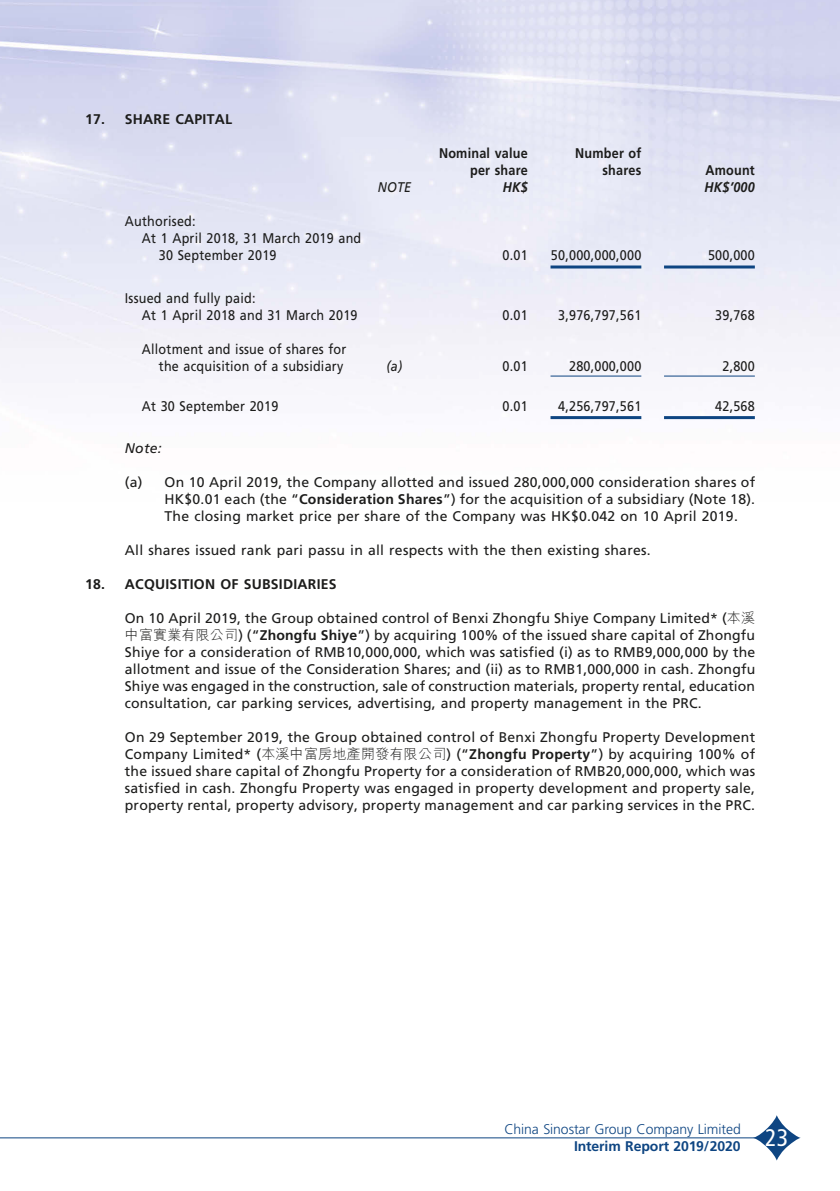
<style>
.page{position:relative;width:840px;height:1191px;background:#fff}
.page>*{position:absolute;margin:0;border:0;box-sizing:border-box;transform-origin:0 0}
.t1{font:14px/17px "Frutiger LT Std";letter-spacing:.015em;color:#1c1c1b;text-align:justify}
.t2{font:14px/17px "Frutiger LT Std";letter-spacing:.015em;color:#1c1c1b;scale:.9 1}
.t3{font:300 14px/17px "Frutiger LT Std";letter-spacing:-.01em;color:#0e4582}
.t4{font:700 14px "Frutiger LT Std";letter-spacing:.015em;color:#1c1c1b}
.t5{font:700 14px/17px "Frutiger LT Std";letter-spacing:.015em;color:#1c1c1b;text-align:right;scale:.9 1}
.t6{font:italic 700 14px "Frutiger LT Std";letter-spacing:.015em;color:#1c1c1b;scale:.9 1}
.t7{font:italic 14px "Frutiger LT Std";letter-spacing:.015em;color:#1c1c1b;scale:.9 1}
.t8{font:italic 14px "Frutiger LT Std";letter-spacing:.015em;color:#1c1c1b}
.s1{font-weight:700}
.s2{font-family:"M Hei HK";font-weight:300}
</style>
<div class="page">
<img style="left:0;top:0;width:839px;height:1161px">
<svg style="left:752px;top:1115px;width:48px;height:45px"></svg>
<hr style="left:0;top:1137px;width:758px;height:1px;background:#0e4582">
<hr style="left:550px;top:265px;width:91px;height:3px;background:#0e4582">
<hr style="left:663px;top:265px;width:91px;height:3px;background:#0e4582">
<hr style="left:550px;top:375px;width:91px;height:1px;background:#0e4582">
<hr style="left:663px;top:375px;width:91px;height:1px;background:#0e4582">
<hr style="left:550px;top:416px;width:91px;height:3px;background:#0e4582">
<hr style="left:663px;top:416px;width:91px;height:3px;background:#0e4582">
<p class="t4" style="left:85px;top:111px;width:148px">17. SHARE CAPITAL</p>
<p class="t5" style="left:439px;top:145px;width:100px">Nominal value per share</p>
<p class="t5" style="left:575px;top:145px;width:75px">Number of shares</p>
<p class="t5" style="left:705px;top:162px;width:56px">Amount</p>
<p class="t7" style="left:377px;top:179px;width:39px">NOTE</p>
<p class="t6" style="left:502px;top:179px;width:29px">HK$</p>
<p class="t6" style="left:704px;top:179px;width:57px">HK$’000</p>
<p class="t2" style="left:125px;top:213px;width:80px">Authorised:</p>
<p class="t2" style="left:142px;top:230px;width:245px">At 1 April 2018, 31 March 2019 and</p>
<p class="t2" style="left:159px;top:247px;width:132px">30 September 2019</p>
<p class="t2" style="left:502px;top:247px;width:29px">0.01</p>
<p class="t2" style="left:550px;top:247px;width:102px">50,000,000,000</p>
<p class="t2" style="left:707px;top:247px;width:54px">500,000</p>
<p class="t2" style="left:142px;top:289px;width:241px;text-indent:-17px">Issued and fully paid:<br>At 1 April 2018 and 31 March 2019</p>
<p class="t2" style="left:502px;top:306px;width:29px">0.01</p>
<p class="t2" style="left:558px;top:306px;width:94px">3,976,797,561</p>
<p class="t2" style="left:714px;top:306px;width:46px">39,768</p>
<p class="t2" style="left:142px;top:340px;width:228px;text-align:right">Allotment and issue of shares for the acquisition of a subsidiary</p>
<p class="t7" style="left:386px;top:357px;width:19px">(a)</p>
<p class="t2" style="left:502px;top:357px;width:29px">0.01</p>
<p class="t2" style="left:568px;top:357px;width:82px">280,000,000</p>
<p class="t2" style="left:722px;top:357px;width:37px">2,800</p>
<p class="t2" style="left:142px;top:397px;width:153px">At 30 September 2019</p>
<p class="t2" style="left:502px;top:397px;width:29px">0.01</p>
<p class="t2" style="left:558px;top:397px;width:94px">4,256,797,561</p>
<p class="t2" style="left:714px;top:397px;width:46px">42,568</p>
<p class="t8" style="left:125px;top:440px;width:38px">Note:</p>
<p class="t1" style="left:164px;top:474px;width:591px;text-indent:-40px">(a) On 10 April 2019, the Company allotted and issued 280,000,000 consideration shares of HK$0.01 each (the “<span class="s1">Consideration Shares</span>”) for the acquisition of a subsidiary (Note 18).<br>The closing market price per share of the Company was HK$0.042 on 10 April 2019.</p>
<p class="t1" style="left:125px;top:542px;width:527px">All shares issued rank pari passu in all respects with the then existing shares.</p>
<p class="t4" style="left:85px;top:576px;width:253px">18. ACQUISITION OF SUBSIDIARIES</p>
<p class="t1" style="left:125px;top:610px;width:631px">On 10 April 2019, the Group obtained control of Benxi Zhongfu Shiye Company Limited* (<span class="s2">本溪中富實業有限公司</span>) (“<span class="s1">Zhongfu Shiye</span>”) by acquiring 100% of the issued share capital of Zhongfu Shiye for a consideration of RMB10,000,000, which was satisfied (i) as to RMB9,000,000 by the allotment and issue of the Consideration Shares; and (ii) as to RMB1,000,000 in cash. Zhongfu Shiye was engaged in the construction, sale of construction materials, property rental, education consultation, car parking services, advertising, and property management in the PRC.</p>
<p class="t1" style="left:125px;top:729px;width:631px">On 29 September 2019, the Group obtained control of Benxi Zhongfu Property Development Company Limited* (<span class="s2">本溪中富房地產開發有限公司</span>) (“<span class="s1">Zhongfu Property</span>”) by acquiring 100% of the issued share capital of Zhongfu Property for a consideration of RMB20,000,000, which was satisfied in cash. Zhongfu Property was engaged in property development and property sale, property rental, property advisory, property management and car parking services in the PRC.</p>
<p class="t3" style="left:573px;top:1120px;width:216px;text-indent:-70px">China Sinostar Group Company Limited<br><span class="s1">Interim Report 2019/2020</span> <sup>23</sup></p>
</div>
